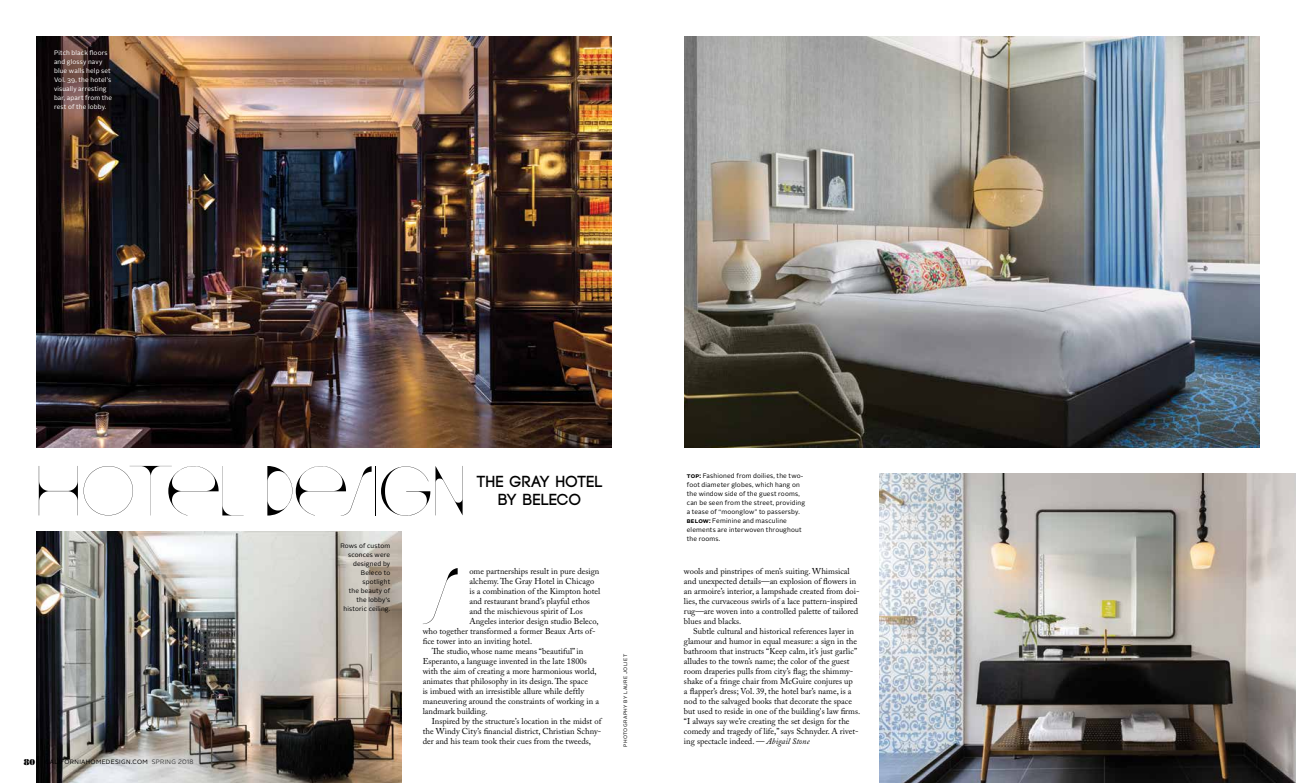
<style>
.page{position:relative;width:1296px;height:783px;background:#fff}
.page>*{position:absolute;margin:0;border:0;box-sizing:border-box;transform-origin:0 0}
.t1{font:79.2px "accent";color:#000}
.t2{font:70px "accent";letter-spacing:-.005em;color:#000}
.t3{font:700 16px/18px "Code";letter-spacing:.03em;color:#000;text-align:center}
.t4{font:8.5px/10px "Adobe Caslon Pro";color:#000}
.t5{font:6.5px/9px "Alright Sans";letter-spacing:.025em;color:#000}
.t6{font:6.5px/9px "Alright Sans";letter-spacing:.025em;color:#fff}
.t7{font:6.2px "Alright Sans";letter-spacing:.055em;color:#000}
.t8{font:5px "Alright Sans";letter-spacing:.08em;color:#000}
.s1{font-family:"Bodoni Poster";font-size:8.5px}
.s2{font-weight:300}
.s3{font-weight:700}
.s4{font-style:italic}
</style>
<div class="page">
<img style="left:684px;top:36px;width:576px;height:411px">
<img style="left:880px;top:473px;width:416px;height:310px">
<img style="left:36px;top:36px;width:576px;height:411px">
<img style="left:36px;top:531px;width:365px;height:252px">
<p class="t6" style="left:54px;top:48px;width:60px">Pitch black floors and glossy navy blue walls help set<br>Vol. 39, the hotel’s visually arresting bar, apart from the rest of the lobby.</p>
<h2 class="t2" style="left:36px;top:463px;width:431px">HOTEL DESIGN</h2>
<h3 class="t3" style="left:477px;top:473px;width:127px">THE GRAY HOTEL<br>BY BELECO</h3>
<p class="t7" style="left:24px;top:758px;width:171px"><span class="s1">80</span> CALIFORNIAHOMEDESIGN.COM <span class="s2">SPRING 2018</span></p>
<p class="t5" style="left:340px;top:542px;width:51px;text-align:right">Rows of custom sconces were designed by<br>Beleco to spotlight<br>the beauty of the lobby’s historic ceiling.</p>
<h1 class="t1" style="left:421px;top:565px;width:40px">S</h1>
<p class="t4" style="left:469px;top:566px;width:132px">ome partnerships result in pure design</p>
<p class="t4" style="left:469px;top:576px;width:126px">alchemy. The Gray Hotel in Chicago</p>
<p class="t4" style="left:469px;top:586px;width:132px">is a combination of the Kimpton hotel</p>
<p class="t4" style="left:469px;top:596px;width:122px">and restaurant brand’s playful ethos</p>
<p class="t4" style="left:469px;top:606px;width:115px">and the mischievous spirit of Los</p>
<p class="t4" style="left:469px;top:616px;width:131px">Angeles interior design studio Beleco,</p>
<p class="t4" style="left:423px;top:626px;width:174px">who together transformed a former Beaux Arts of-</p>
<p class="t4" style="left:423px;top:636px;width:111px">fice tower into an inviting hotel.</p>
<p class="t4" style="left:432px;top:646px;width:153px">The studio, whose name means “beautiful” in</p>
<p class="t4" style="left:423px;top:656px;width:166px">Esperanto, a language invented in the late 1800s</p>
<p class="t4" style="left:423px;top:666px;width:175px">with the aim of creating a more harmonious world,</p>
<p class="t4" style="left:423px;top:676px;width:167px">animates that philosophy in its design. The space</p>
<p class="t4" style="left:423px;top:686px;width:163px">is imbued with an irresistible allure while deftly</p>
<p class="t4" style="left:423px;top:696px;width:178px">maneuvering around the constraints of working in a</p>
<p class="t4" style="left:423px;top:706px;width:66px">landmark building.</p>
<p class="t4" style="left:432px;top:716px;width:171px">Inspired by the structure’s location in the midst of</p>
<p class="t4" style="left:423px;top:726px;width:180px">the Windy City’s financial district, Christian Schny-</p>
<p class="t4" style="left:423px;top:736px;width:170px">der and his team took their cues from the tweeds,</p>
<p class="t8" style="left:622px;top:747px;width:94px;rotate:-90deg">PHOTOGRAPHY BY LAURE JOLIET</p>
<p class="t5" style="left:687px;top:472px;width:120px"><span class="s3">top:</span> Fashioned from doilies, the two&shy;foot diameter globes, which hang on the window side of the guest rooms, can be seen from the street, providing a tease of “moonglow” to passersby. <span class="s3">below:</span> Feminine and masculine elements are interwoven throughout the rooms.</p>
<p class="t4" style="left:684px;top:566px;width:177px">wools and pinstripes of men’s suiting. Whimsical and unexpected details—an explosion of flowers in an armoire’s interior, a lampshade created from doi&shy;lies, the curvaceous swirls of a lace pattern-inspired rug—are woven into a controlled palette of tailored blues and blacks.</p>
<p class="t4" style="left:684px;top:626px;width:178px;text-indent:9px">Subtle cultural and historical references layer in glamour and humor in equal measure: a sign in the bathroom that instructs “Keep calm, it’s just garlic” alludes to the town’s name; the color of the guest room draperies pulls from city’s flag; the shimmy&shy;shake of a fringe chair from McGuire conjures up<br>a flapper’s dress; Vol. 39, the hotel bar’s name, is a nod to the salvaged books that decorate the space but used to reside in one of the building's law firms. “I always say we’re creating the set design for the comedy and tragedy of life,” says Schnyder. A rivet&shy;ing spectacle indeed. — <span class="s4">Abigail Stone</span></p>
</div>
